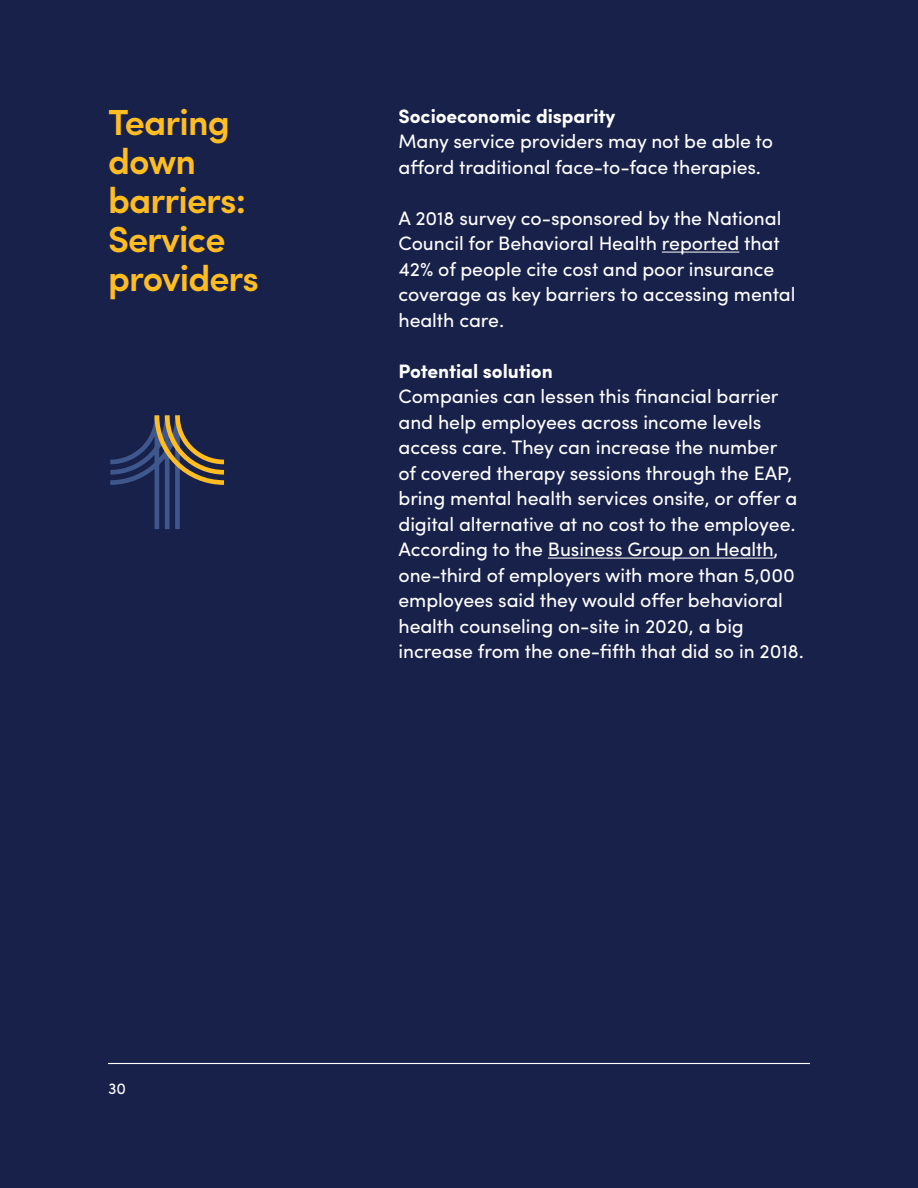
<style>
.page{position:relative;width:918px;height:1188px;background:#18214a}
.page>*{position:absolute;margin:0;border:0;box-sizing:border-box;transform-origin:0 0}
.t1{font:600 36.3px/38.8px "Sofia Pro";letter-spacing:-.025em;color:#ffbd21}
.t2{font:19.5px/25.5px "Sofia Pro";letter-spacing:-.005em;color:#fff}
.t3{font:700 19.5px "Sofia Pro";letter-spacing:-.005em;color:#fff}
.t4{font:15.75px "Sofia Pro";color:#fff}
</style>
<div class="page">
<hr style="left:662px;top:252px;width:77px;height:1px;background:#fff">
<hr style="left:548px;top:558px;width:226px;height:1px;background:#fff">
<svg style="left:110px;top:415px;width:114px;height:114px"></svg>
<hr style="left:108px;top:1063px;width:702px;height:1px;background:#fff">
<h1 class="t1" style="left:108px;top:101px;width:153px">Tearing down barriers:<br>Service providers</h1>
<p class="t3" style="left:399px;top:101px;width:219px">Socioeconomic disparity</p>
<p class="t2" style="left:399px;top:127px;width:376px">Many service providers may not be able to afford traditional face-to-face therapies.</p>
<p class="t2" style="left:399px;top:204px;width:398px">A 2018 survey co-sponsored by the National Council for Behavioral Health reported that 42% of people cite cost and poor insurance coverage as key barriers to accessing mental health care.</p>
<p class="t3" style="left:399px;top:356px;width:156px">Potential solution</p>
<p class="t2" style="left:399px;top:382px;width:407px">Companies can lessen this financial barrier and help employees across income levels access care. They can increase the number<br>of covered therapy sessions through the EAP, bring mental health services onsite, or offer a digital alternative at no cost to the employee.<br>According to the Business Group on Health, one-third of employers with more than 5,000 employees said they would offer behavioral health counseling on-site in 2020, a big increase from the one-fifth that did so in 2018.</p>
<p class="t4" style="left:108px;top:1077px;width:19px">30</p>
</div>
